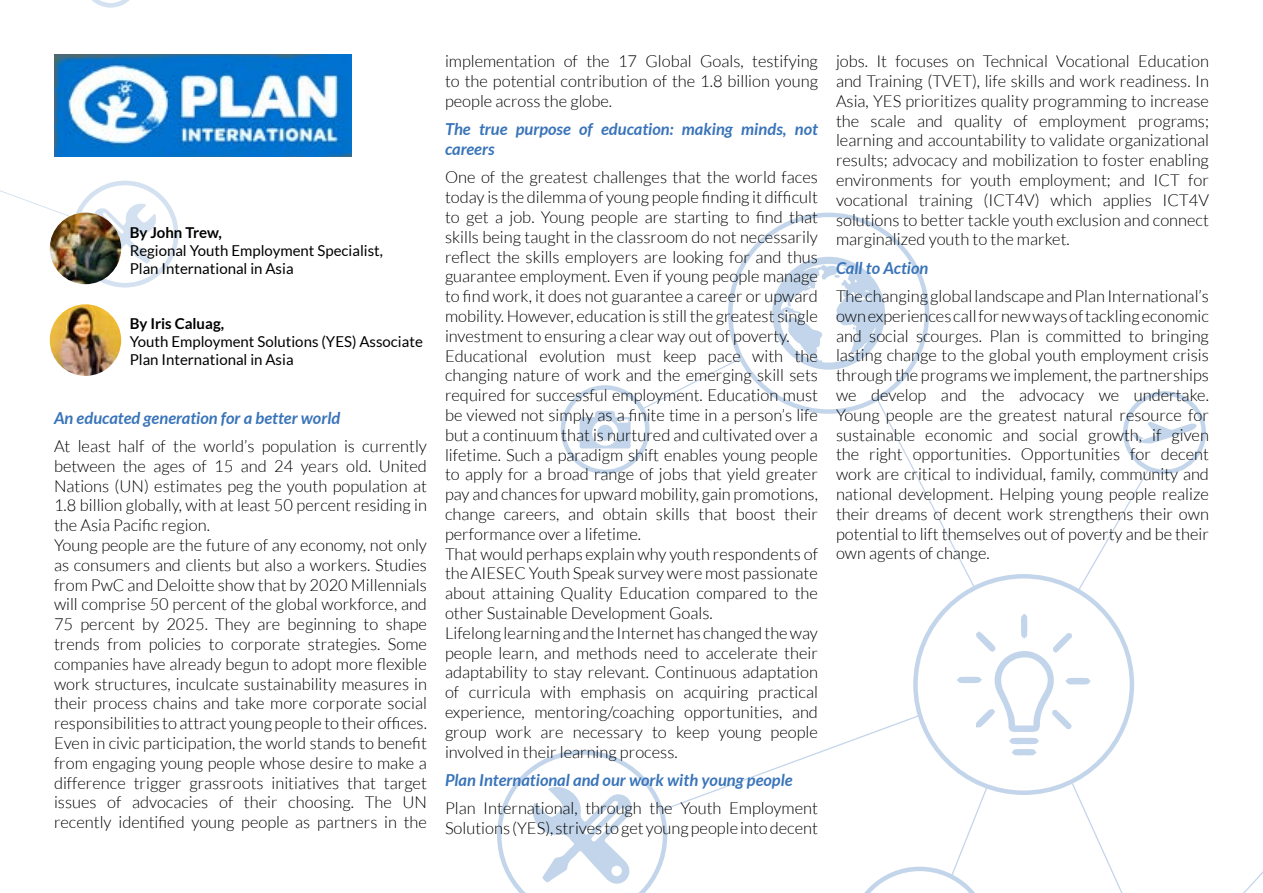
<style>
.page{position:relative;width:1263px;height:893px;background:#fff}
.page>*{position:absolute;margin:0;border:0;box-sizing:border-box;transform-origin:0 0}
.t1{font:300 16.5px/19.8px "Lato";color:#000}
.t2{font:italic 700 16.5px/19.8px "Lato";color:#3974b9}
.t3{font:15px/18px "Lato";color:#000}
.t4{font:700 15px "Lato";color:#000}
</style>
<div class="page">
<svg style="left:976px;top:614px;width:96px;height:32px"></svg>
<div style="left:728px;top:213px;width:201px;height:201px;border:4px solid #3974b9;border-radius:50%"></div>
<svg style="left:772px;top:257px;width:113px;height:113px"></svg>
<div style="left:1123px;top:391px;width:83px;height:83px;border:4px solid #3974b9;border-radius:50%"></div>
<svg style="left:1132px;top:421px;width:64px;height:23px"></svg>
<svg style="left:913px;top:646px;width:221px;height:247px"></svg>
<svg style="left:877px;top:400px;width:98px;height:187px"></svg>
<svg style="left:643px;top:358px;width:97px;height:51px"></svg>
<svg style="left:1072px;top:783px;width:62px;height:110px"></svg>
<svg style="left:1243px;top:871px;width:20px;height:22px"></svg>
<svg style="left:1078px;top:469px;width:71px;height:121px"></svg>
<svg style="left:950px;top:787px;width:37px;height:91px"></svg>
<svg style="left:497px;top:715px;width:421px;height:178px"></svg>
<div style="left:561px;top:385px;width:88px;height:89px;border:4px solid #3974b9;border-radius:50%"></div>
<svg style="left:580px;top:411px;width:51px;height:37px"></svg>
<div style="left:597px;top:425px;width:16px;height:16px;background:#c3d5ea;border-radius:50%"></div>
<hr style="left:0;top:0;width:1px;height:893px;background:#3974b9">
<div style="left:72px;top:181px;width:106px;height:106px;border:4px solid #fff;border-radius:50%"></div>
<svg style="left:94px;top:204px;width:62px;height:61px"></svg>
<svg style="left:0;top:159px;width:75px;height:60px"></svg>
<svg style="left:92px;top:0;width:38px;height:8px"></svg>
<img style="left:50px;top:304px;width:71px;height:72px;border-radius:36px">
<img style="left:50px;top:213px;width:71px;height:71px;border-radius:36px">
<img style="left:54px;top:54px;width:297px;height:102px">
<p class="t4" style="left:130px;top:224px;width:94px">By John Trew,</p>
<p class="t3" style="left:130px;top:241px;width:255px">Regional Youth Employment Specialist,<br>Plan International in Asia</p>
<p class="t4" style="left:130px;top:315px;width:96px">By Iris Caluag,</p>
<p class="t3" style="left:130px;top:333px;width:295px">Youth Employment Solutions (YES) Associate<br>Plan International in Asia</p>
<p class="t2" style="left:54px;top:408px;width:288px">An educated generation for a better world</p>
<p class="t1" style="left:54px;top:436px;width:374px">At least half of the world’s population is currently between the ages of 15 and 24 years old. United Nations (UN) estimates peg the youth population at 1.8 billion globally, with at least 50 percent residing in the Asia Pacific region.<br>Young people are the future of any economy, not only as consumers and clients but also a workers. Studies from PwC and Deloitte show that by 2020 Millennials will comprise 50 percent of the global workforce, and 75 percent by 2025. They are beginning to shape trends from policies to corporate strategies. Some companies have already begun to adopt more flexible work structures, inculcate sustainability measures in their process chains and take more corporate social responsibilities to attract young people to their offices.<br>Even in civic participation, the world stands to benefit from engaging young people whose desire to make a difference trigger grassroots initiatives that target issues of advocacies of their choosing. The UN recently identified young people as partners in the</p>
<p class="t1" style="left:445px;top:52px;width:374px;text-align:justify">implementation of the 17 Global Goals, testifying to the potential contribution of the 1.8 billion young people across the globe.</p>
<p class="t2" style="left:445px;top:120px;width:374px">The true purpose of education: making minds, not careers</p>
<p class="t1" style="left:445px;top:168px;width:374px">One of the greatest challenges that the world faces today is the dilemma of young people finding it difficult to get a job. Young people are starting to find that skills being taught in the classroom do not necessarily reflect the skills employers are looking for and thus guarantee employment. Even if young people manage to find work, it does not guarantee a career or upward mobility. However, education is still the greatest single investment to ensuring a clear way out of poverty.<br>Educational evolution must keep pace with the changing nature of work and the emerging skill sets required for successful employment. Education must be viewed not simply as a finite time in a person’s life but a continuum that is nurtured and cultivated over a lifetime. Such a paradigm shift enables young people to apply for a broad range of jobs that yield greater pay and chances for upward mobility, gain promotions, change careers, and obtain skills that boost their performance over a lifetime.<br>That would perhaps explain why youth respondents of the AIESEC Youth Speak survey were most passionate about attaining Quality Education compared to the other Sustainable Development Goals.<br>Lifelong learning and the Internet has changed the way people learn, and methods need to accelerate their adaptability to stay relevant. Continuous adaptation of curricula with emphasis on acquiring practical experience, mentoring/coaching opportunities, and group work are necessary to keep young people involved in their learning process.</p>
<p class="t2" style="left:445px;top:770px;width:349px">Plan International and our work with young people</p>
<p class="t1" style="left:445px;top:798px;width:374px">Plan International, through the Youth Employment<br>Solutions (YES), strives to get young people into decent</p>
<p class="t1" style="left:836px;top:51px;width:374px;text-align:justify">jobs. It focuses on Technical Vocational Education and Training (TVET), life skills and work readiness. In Asia, YES prioritizes quality programming to increase the scale and quality of employment programs; learning and accountability to validate organizational results; advocacy and mobilization to foster enabling environments for youth employment; and ICT for vocational training (ICT4V) which applies ICT4V solutions to better tackle youth exclusion and connect marginalized youth to the market.</p>
<p class="t2" style="left:836px;top:258px;width:94px">Call to Action</p>
<p class="t1" style="left:836px;top:286px;width:374px;text-align:justify">The changing global landscape and Plan International’s own experiences call for new ways of tackling economic and social scourges. Plan is committed to bringing lasting change to the global youth employment crisis through the programs we implement, the partnerships we develop and the advocacy we undertake.<br>Young people are the greatest natural resource for sustainable economic and social growth, if given the right opportunities. Opportunities for decent work are critical to individual, family, community and national development. Helping young people realize their dreams of decent work strengthens their own potential to lift themselves out of poverty and be their own agents of change.</p>
</div>
